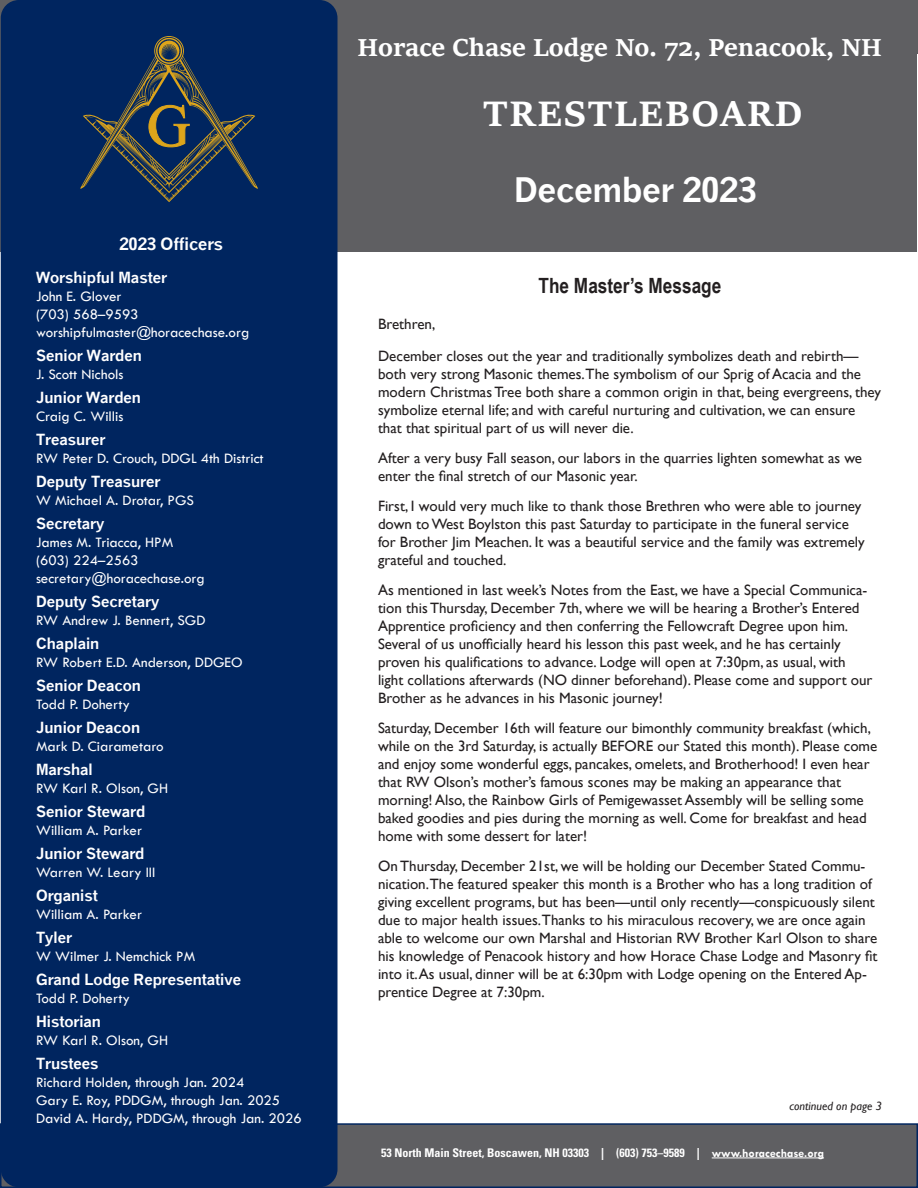
<style>
.page{position:relative;width:918px;height:1188px;background:#fff}
.page>*{position:absolute;margin:0;border:0;box-sizing:border-box;transform-origin:0 0}
.TB_name{font:700 39px "Sitka Subheading";letter-spacing:.045em;color:#fff}
.MonthID{font:700 33px "Quick Type";color:#fff}
.LodgeID{font:700 27px "Sitka Subheading";color:#fff}
.WM_Head{font:700 21px "Arial Narrow";color:#231f20}
.head2White{font:700 16.5px "Quick Type";color:#fff}
.maintext{font:15px/18px "Gill Sans";color:#231f20}
.officerList{font:15px "Tw Cen";color:#fff}
.office{font:700 15px "Quick Type";color:#fff}
.OfficePrime{font:700 15px "Quick Type";color:#fff}
.t1{font:700 condensed 12px "Univers";color:#fff}
.cont{font:italic 12px "Gill Sans";color:#231f20}
.s1{font-family:"Tw Cen";font-stretch:normal}
</style>
<div class="page">
<div style="left:0;top:1123px;width:918px;height:65px;background:#5f5f62;border:2px solid #00255f"></div>
<div style="left:1px;top:1px;width:916px;height:251px;background:#5f5f62"></div>
<div style="left:0;top:0;width:918px;height:53px;background:#5f5f62"></div>
<div style="left:1px;top:0;width:337px;height:1187px;background:#00255f;border-radius:18px"></div>
<hr style="left:712px;top:1158px;width:112px;height:1px;background:#fff">
<svg style="left:80px;top:36px;width:178px;height:166px"></svg>
<p class="head2White" style="left:119px;top:234px;width:105px">2023 Officers</p>
<p class="OfficePrime" style="left:36px;top:269px;width:132px">Worshipful Master</p>
<p class="officerList" style="left:36px;top:288px;width:87px">John E. Glover</p>
<p class="officerList" style="left:36px;top:306px;width:104px">(703) 568–9593</p>
<p class="officerList" style="left:36px;top:324px;width:215px">worshipfulmaster@horacechase.org</p>
<p class="office" style="left:36px;top:347px;width:107px">Senior Warden</p>
<p class="officerList" style="left:36px;top:366px;width:89px">J. Scott Nichols</p>
<p class="office" style="left:36px;top:389px;width:107px">Junior Warden</p>
<p class="officerList" style="left:36px;top:408px;width:89px">Craig C. Willis</p>
<p class="office" style="left:36px;top:431px;width:71px">Treasurer</p>
<p class="officerList" style="left:36px;top:450px;width:229px">RW Peter D. Crouch, DDGL 4th District</p>
<p class="office" style="left:36px;top:473px;width:126px">Deputy Treasurer</p>
<p class="officerList" style="left:36px;top:492px;width:160px">W Michael A. Drotar, PGS</p>
<p class="office" style="left:36px;top:515px;width:70px">Secretary</p>
<p class="officerList" style="left:36px;top:534px;width:139px">James M. Triacca, HPM</p>
<p class="officerList" style="left:36px;top:552px;width:104px">(603) 224–2563</p>
<p class="officerList" style="left:36px;top:570px;width:170px">secretary@horacechase.org</p>
<p class="office" style="left:36px;top:593px;width:125px">Deputy Secretary</p>
<p class="officerList" style="left:36px;top:612px;width:171px">RW Andrew J. Bennert, SGD</p>
<p class="office" style="left:36px;top:635px;width:65px">Chaplain</p>
<p class="officerList" style="left:36px;top:654px;width:208px">RW Robert E.D. Anderson, DDGEO</p>
<p class="office" style="left:36px;top:677px;width:107px">Senior Deacon</p>
<p class="officerList" style="left:36px;top:696px;width:96px">Todd P. Doherty</p>
<p class="office" style="left:36px;top:719px;width:106px">Junior Deacon</p>
<p class="officerList" style="left:36px;top:738px;width:129px">Mark D. Ciarametaro</p>
<p class="office" style="left:36px;top:761px;width:58px">Marshal</p>
<p class="officerList" style="left:36px;top:780px;width:134px">RW Karl R. Olson, GH</p>
<p class="office" style="left:36px;top:803px;width:111px">Senior Steward</p>
<p class="officerList" style="left:36px;top:822px;width:107px">William A. Parker</p>
<p class="office" style="left:36px;top:845px;width:110px">Junior Steward</p>
<p class="officerList" style="left:36px;top:864px;width:121px">Warren W. Leary III</p>
<p class="office" style="left:36px;top:887px;width:63px">Organist</p>
<p class="officerList" style="left:36px;top:906px;width:107px">William A. Parker</p>
<p class="office" style="left:36px;top:929px;width:37px">Tyler</p>
<p class="officerList" style="left:36px;top:948px;width:161px">W Wilmer J. Nemchick PM</p>
<p class="office" style="left:36px;top:971px;width:207px">Grand Lodge Representative</p>
<p class="officerList" style="left:36px;top:990px;width:96px">Todd P. Doherty</p>
<p class="office" style="left:36px;top:1013px;width:67px">Historian</p>
<p class="officerList" style="left:36px;top:1032px;width:134px">RW Karl R. Olson, GH</p>
<p class="office" style="left:36px;top:1055px;width:64px">Trustees</p>
<p class="officerList" style="left:36px;top:1074px;width:210px">Richard Holden, through Jan. 2024</p>
<p class="officerList" style="left:36px;top:1092px;width:246px">Gary E. Roy, PDDGM, through Jan. 2025</p>
<p class="officerList" style="left:36px;top:1110px;width:267px">David A. Hardy, PDDGM, through Jan. 2026</p>
<p class="LodgeID" style="left:357px;top:27px;width:526px">Horace Chase Lodge No. 72, Penacook, NH</p>
<p class="TB_name" style="left:483px;top:84px;width:321px">TRESTLEBOARD</p>
<p class="MonthID" style="left:514px;top:170px;width:244px">December 2023</p>
<p class="WM_Head" style="left:539px;top:270px;width:184px">The Master’s Message</p>
<p class="maintext" style="left:378px;top:316px;width:59px">Brethren,</p>
<p class="maintext" style="left:378px;top:347px;width:505px">December closes out the year and traditionally symbolizes death and rebirth— both very strong Masonic themes.The symbolism of our Sprig of Acacia and the modern Christmas Tree both share a common origin in that, being evergreens, they symbolize eternal life; and with careful nurturing and cultivation, we can ensure that that spiritual part of us will never die.</p>
<p class="maintext" style="left:378px;top:449px;width:486px">After a very busy Fall season, our labors in the quarries lighten somewhat as we enter the final stretch of our Masonic year.</p>
<p class="maintext" style="left:378px;top:497px;width:488px">First, I would very much like to thank those Brethren who were able to journey down to West Boylston this past Saturday to participate in the funeral service for Brother Jim Meachen. It was a beautiful service and the family was extremely grateful and touched.</p>
<p class="maintext" style="left:378px;top:581px;width:496px">As mentioned in last week’s Notes from the East, we have a Special Communica&shy;tion this Thursday, December 7th, where we will be hearing a Brother’s Entered Apprentice proficiency and then conferring the Fellowcraft Degree upon him.<br>Several of us unofficially heard his lesson this past week, and he has certainly proven his qualifications to advance. Lodge will open at 7:30pm, as usual, with light collations afterwards (NO dinner beforehand). Please come and support our Brother as he advances in his Masonic journey!</p>
<p class="maintext" style="left:378px;top:719px;width:501px">Saturday, December 16th will feature our bimonthly community breakfast (which, while on the 3rd Saturday, is actually BEFORE our Stated this month). Please come and enjoy some wonderful eggs, pancakes, omelets, and Brotherhood! I even hear that RW Olson’s mother’s famous scones may be making an appearance that morning! Also, the Rainbow Girls of Pemigewasset Assembly will be selling some baked goodies and pies during the morning as well. Come for breakfast and head home with some dessert for later!</p>
<p class="maintext" style="left:378px;top:857px;width:501px">On Thursday, December 21st, we will be holding our December Stated Commu&shy;nication.The featured speaker this month is a Brother who has a long tradition of giving excellent programs, but has been—until only recently—conspicuously silent due to major health issues.Thanks to his miraculous recovery, we are once again able to welcome our own Marshal and Historian RW Brother Karl Olson to share his knowledge of Penacook history and how Horace Chase Lodge and Masonry fit into it. As usual, dinner will be at 6:30pm with Lodge opening on the Entered Ap&shy;prentice Degree at 7:30pm.</p>
<p class="cont" style="left:790px;top:1099px;width:94px">continued on page 3</p>
<p class="t1" style="left:381px;top:1145px;width:444px">53 North Main Street, Boscawen, NH 03303 | (603) 753–9589 | <span class="s1">www.horacechase.org</span></p>
</div>
